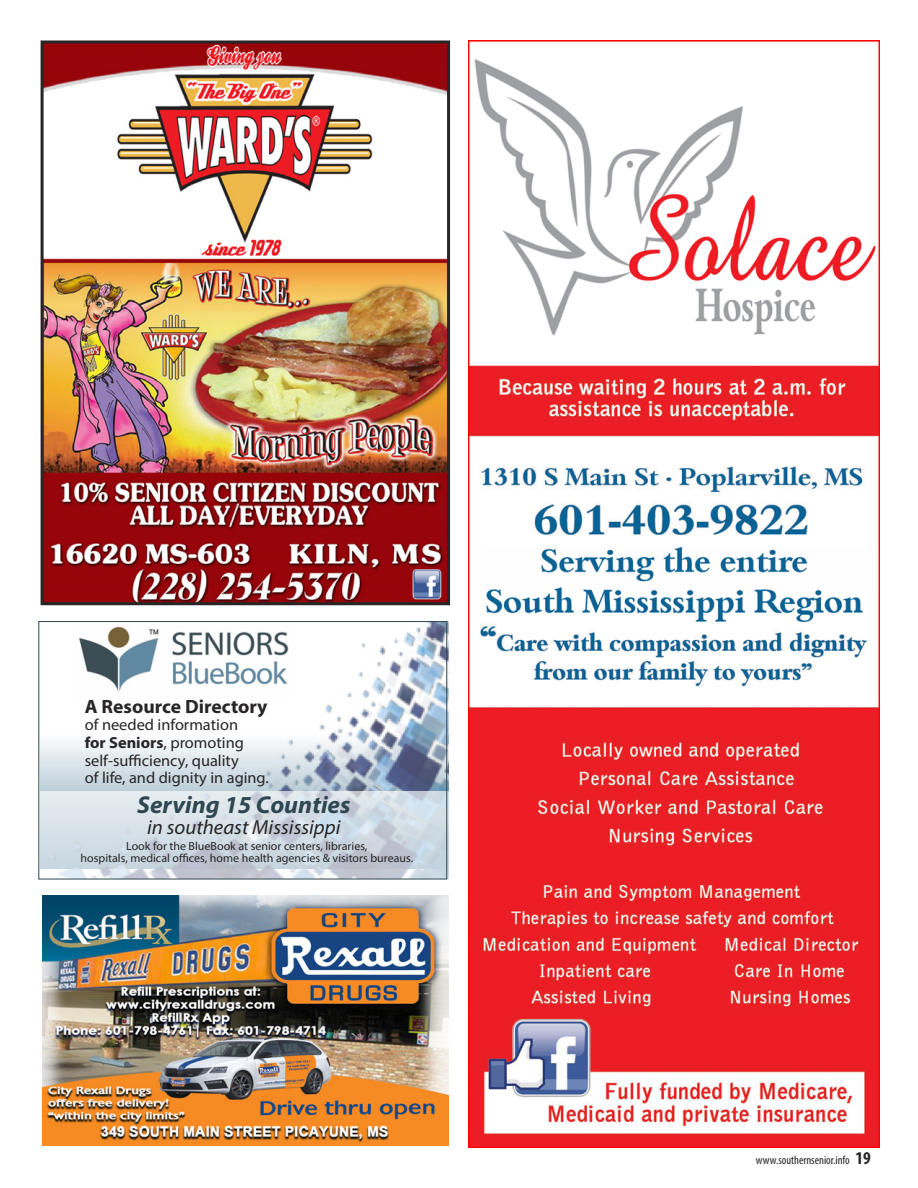
<style>
.page{position:relative;width:918px;height:1188px;background:#fff}
.page>*{position:absolute;margin:0;border:0;box-sizing:border-box;transform-origin:0 0}
.t1{font:italic 700 24.45px "Myriad Pro";color:#2f4750}
.t2{font:italic 20.4px "Myriad Pro";color:#272526}
.t3{font:700 19.2px "Myriad Pro";color:#272526}
.t4{font:16.05px/17.5px "Myriad Pro";color:#272526}
.t5{font:condensed 12px "Myriad Pro";color:#272526}
.t6{font:11.7px/11.7px "Myriad Pro";color:#272526;text-align:center}
.s1{font-weight:700}
.s2{font-weight:700;font-size:18px}
</style>
<div class="page">
<img style="left:468px;top:40px;width:412px;height:1108px">
<img style="left:42px;top:896px;width:406px;height:250px">
<img style="left:45px;top:44px;width:401px;height:557px">
<div style="left:41px;top:40px;width:409px;height:565px;border:3px solid #272526"></div>
<img style="left:319px;top:621px;width:130px;height:258px">
<img style="left:41px;top:734px;width:408px;height:144px">
<img style="left:40px;top:792px;width:1px;height:76px">
<img style="left:78px;top:626px;width:211px;height:66px">
<div style="left:38px;top:621px;width:409px;height:258px;border:1px solid #2f4750"></div>
<h3 class="t3" style="left:85px;top:695px;width:184px">A Resource Directory</h3>
<h3 class="t4" style="left:85px;top:717px;width:186px">of needed information<br><span class="s1">for Seniors</span>, promoting self-sufficiency, quality<br>of life, and dignity in aging.</h3>
<h1 class="t1" style="left:137px;top:791px;width:215px">Serving 15 Counties</h1>
<h2 class="t2" style="left:147px;top:815px;width:195px">in southeast Mississippi</h2>
<p class="t6" style="left:81px;top:841px;width:334px">Look for the BlueBook at senior centers, libraries,<br>hospitals, medical offices, home health agencies &amp; visitors bureaus.</p>
<p class="t5" style="left:756px;top:1156px;width:117px">www.southernsenior.info <span class="s2">19</span></p>
</div>
